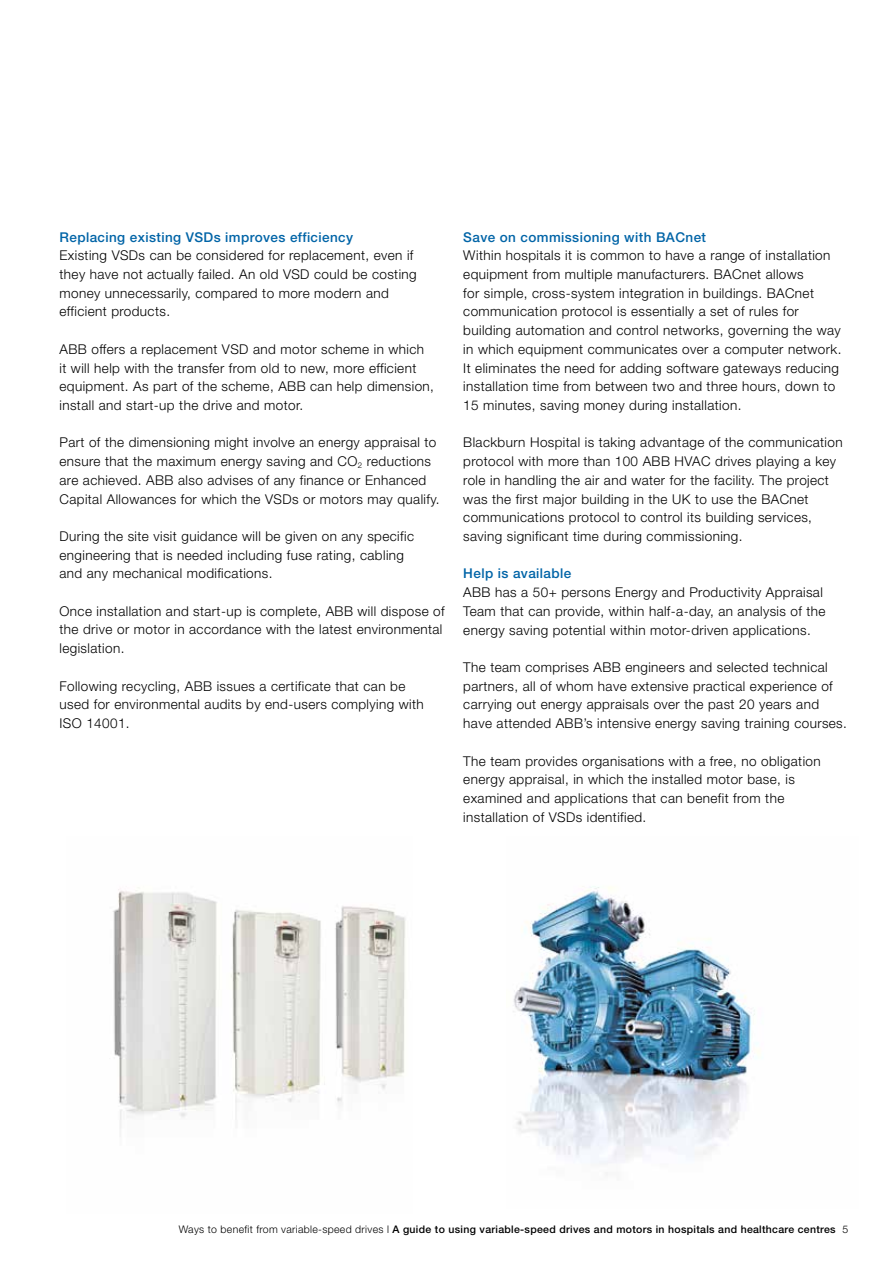
<style>
.page{position:relative;width:893px;height:1263px;background:#fff}
.page>*{position:absolute;margin:0;border:0;box-sizing:border-box;transform-origin:0 0}
.t1{font:300 13.5px/18.8px "Helvetica Neue";letter-spacing:.03em;color:#000}
.t2{font:500 13.5px "Helvetica Neue";letter-spacing:.03em;color:#0064a7}
.t3{font:500 10.5px "Helvetica Neue";letter-spacing:.03em;color:#000}
.s1{font-weight:300}
</style>
<div class="page">
<img style="left:113px;top:887px;width:293px;height:250px">
<img style="left:513px;top:886px;width:247px;height:289px">
<p class="t2" style="left:60px;top:229px;width:295px">Replacing existing VSDs improves efficiency</p>
<p class="t1" style="left:60px;top:246px;width:359px">Existing VSDs can be considered for replacement, even if they have not actually failed. An old VSD could be costing money unnecessarily, compared to more modern and efficient products.</p>
<p class="t1" style="left:60px;top:339px;width:376px">ABB offers a replacement VSD and motor scheme in which it will help with the transfer from old to new, more efficient equipment. As part of the scheme, ABB can help dimension, install and start-up the drive and motor.</p>
<p class="t1" style="left:60px;top:433px;width:381px">Part of the dimensioning might involve an energy appraisal to ensure that the maximum energy saving and CO<sub>2</sub> reductions are achieved. ABB also advises of any finance or Enhanced Capital Allowances for which the VSDs or motors may qualify.</p>
<p class="t1" style="left:60px;top:526px;width:356px">During the site visit guidance will be given on any specific engineering that is needed including fuse rating, cabling and any mechanical modifications.</p>
<p class="t1" style="left:60px;top:601px;width:387px">Once installation and start-up is complete, ABB will dispose of the drive or motor in accordance with the latest environmental legislation.</p>
<p class="t1" style="left:60px;top:676px;width:366px">Following recycling, ABB issues a certificate that can be used for environmental audits by end-users complying with<br>ISO 14001.</p>
<p class="t2" style="left:463px;top:229px;width:244px">Save on commissioning with BACnet</p>
<p class="t1" style="left:463px;top:246px;width:380px">Within hospitals it is common to have a range of installation equipment from multiple manufacturers. BACnet allows<br>for simple, cross-system integration in buildings. BACnet communication protocol is essentially a set of rules for building automation and control networks, governing the way in which equipment communicates over a computer network.<br>It eliminates the need for adding software gateways reducing installation time from between two and three hours, down to 15 minutes, saving money during installation.</p>
<p class="t1" style="left:463px;top:433px;width:381px">Blackburn Hospital is taking advantage of the communication protocol with more than 100 ABB HVAC drives playing a key role in handling the air and water for the facility. The project was the first major building in the UK to use the BACnet communications protocol to control its building services, saving significant time during commissioning.</p>
<p class="t2" style="left:463px;top:565px;width:110px">Help is available</p>
<p class="t1" style="left:463px;top:583px;width:364px">ABB has a 50+ persons Energy and Productivity Appraisal<br>Team that can provide, within half-a-day, an analysis of the energy saving potential within motor-driven applications.</p>
<p class="t1" style="left:463px;top:657px;width:385px">The team comprises ABB engineers and selected technical partners, all of whom have extensive practical experience of carrying out energy appraisals over the past 20 years and have attended ABB’s intensive energy saving training courses.</p>
<p class="t1" style="left:463px;top:751px;width:359px">The team provides organisations with a free, no obligation energy appraisal, in which the installed motor base, is examined and applications that can benefit from the installation of VSDs identified.</p>
<p class="t3" style="left:179px;top:1223px;width:671px"><span class="s1">Ways to benefit from variable-speed drives l</span> A guide to using variable-speed drives and motors in hospitals and healthcare centres <span class="s1">5</span></p>
</div>
